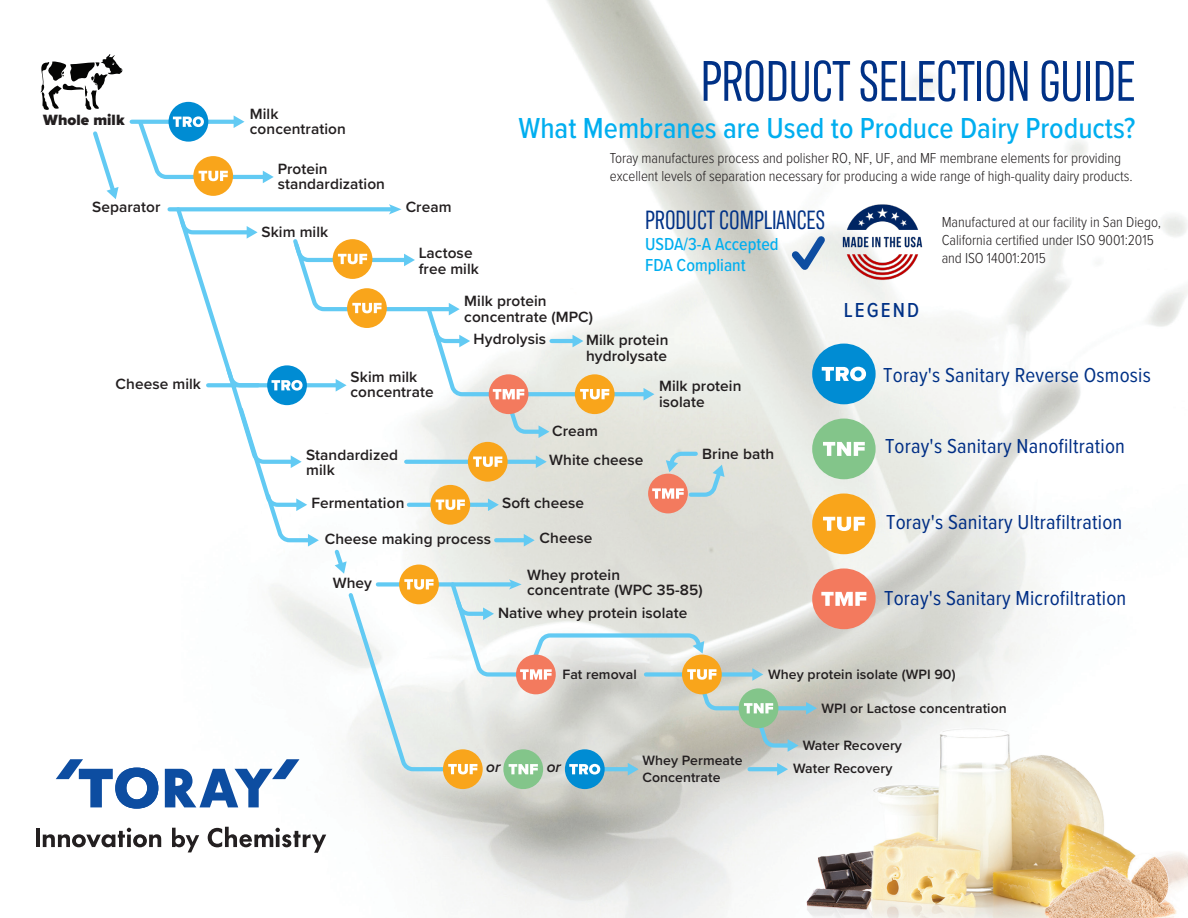
<style>
.page{position:relative;width:1188px;height:918px;background:#fff}
.page>*{position:absolute;margin:0;border:0;box-sizing:border-box;transform-origin:0 0}
.t1{font:58.5px "Antarctican Headline";letter-spacing:-.005em;color:#003186}
.t2{font:500 30px "Proxima Nova Cond";color:#00aeef}
.t3{font:27px "Antarctican Headline";color:#003186}
.t4{font:21px "Proxima Nova Cond";letter-spacing:.01em;color:#002e85}
.t5{font:21px "Proxima Nova Cond";letter-spacing:.01em;color:#003186}
.t6{font:500 21px "Proxima Nova Cond";letter-spacing:.1em;color:#003186}
.t7{font:500 18px "Proxima Nova Cond";color:#00aeef}
.t8{font:600 15.45px/15.5px "Proxima Nova";letter-spacing:.005em;color:#231f20}
.t9{font:900 15.45px "Proxima Nova";letter-spacing:.005em;color:#231f20}
.t10{font:italic 600 15.45px "Proxima Nova";color:#231f20}
.t11{font:300 15px/18px "Proxima Nova Cond";letter-spacing:-.005em;color:#231f20}
.t12{font:600 13.95px/16.8px "Proxima Nova";letter-spacing:.005em;color:#231f20}
</style>
<div class="page">
<img style="left:182px;top:0;width:1006px;height:918px">
<hr style="left:36px;top:828px;width:4px;height:19px;background:#231f20">
<svg style="left:43px;top:828px;width:118px;height:19px"></svg>
<svg style="left:172px;top:828px;width:27px;height:24px"></svg>
<svg style="left:208px;top:827px;width:118px;height:26px"></svg>
<svg style="left:56px;top:759px;width:102px;height:50px"></svg>
<img style="left:797px;top:698px;width:391px;height:220px">
<img style="left:812px;top:191px;width:142px;height:102px">
<svg style="left:132px;top:120px;width:3px;height:4px"></svg>
<svg style="left:93px;top:131px;width:26px;height:68px"></svg>
<svg style="left:40px;top:54px;width:82px;height:56px"></svg>
<div style="left:169px;top:102px;width:39px;height:40px;background:#008cd3;border-radius:50%"></div>
<div style="left:193px;top:156px;width:40px;height:40px;background:#f9a51b;border-radius:50%"></div>
<svg style="left:135px;top:115px;width:139px;height:68px"></svg>
<svg style="left:165px;top:204px;width:711px;height:603px"></svg>
<p class="t9" style="left:43px;top:108px;width:83px">Whole milk</p>
<p class="t8" style="left:92px;top:199px;width:70px">Separator</p>
<p class="t8" style="left:116px;top:375px;width:87px">Cheese milk</p>
<p class="t1" style="left:701px;top:41px;width:436px">PRODUCT SELECTION GUIDE</p>
<p class="t8" style="left:250px;top:105px;width:97px">Milk concentration</p>
<p class="t8" style="left:278px;top:160px;width:109px">Protein standardization</p>
<p class="t2" style="left:518px;top:106px;width:619px">What Membranes are Used to Produce Dairy Products?</p>
<p class="t11" style="left:610px;top:149px;width:524px">Toray manufactures process and polisher RO, NF, UF, and MF membrane elements for providing excellent levels of separation necessary for producing a wide range of high-quality dairy products.</p>
<p class="t11" style="left:942px;top:212px;width:221px">Manufactured at our facility in San Diego,<br>California certified under ISO 9001:2015 and ISO 14001:2015</p>
<p class="t8" style="left:406px;top:199px;width:47px">Cream</p>
<p class="t3" style="left:645px;top:202px;width:181px">PRODUCT COMPLIANCES</p>
<p class="t8" style="left:262px;top:223px;width:68px">Skim milk</p>
<p class="t7" style="left:645px;top:231px;width:135px">USDA/3-A Accepted</p>
<p class="t7" style="left:645px;top:252px;width:102px">FDA Compliant</p>
<p class="t8" style="left:419px;top:245px;width:62px">Lactose free milk</p>
<p class="t8" style="left:464px;top:293px;width:130px">Milk protein concentrate (MPC)</p>
<p class="t8" style="left:586px;top:332px;width:84px">Milk protein hydrolysate</p>
<p class="t8" style="left:659px;top:378px;width:84px">Milk protein isolate</p>
<p class="t6" style="left:844px;top:295px;width:77px">LEGEND</p>
<p class="t8" style="left:474px;top:331px;width:74px">Hydrolysis</p>
<p class="t5" style="left:883px;top:359px;width:269px">Toray's Sanitary Reverse Osmosis</p>
<p class="t8" style="left:351px;top:368px;width:85px">Skim milk concentrate</p>
<p class="t8" style="left:306px;top:446px;width:93px">Standardized milk</p>
<p class="t8" style="left:552px;top:423px;width:47px">Cream</p>
<p class="t8" style="left:549px;top:452px;width:96px">White cheese</p>
<p class="t8" style="left:311px;top:495px;width:95px">Fermentation</p>
<p class="t8" style="left:502px;top:495px;width:83px">Soft cheese</p>
<p class="t8" style="left:702px;top:445px;width:73px">Brine bath</p>
<p class="t8" style="left:325px;top:531px;width:168px">Cheese making process</p>
<p class="t8" style="left:333px;top:575px;width:41px">Whey</p>
<p class="t8" style="left:540px;top:530px;width:54px">Cheese</p>
<p class="t8" style="left:527px;top:566px;width:177px">Whey protein concentrate (WPC 35-85)</p>
<p class="t8" style="left:498px;top:605px;width:191px">Native whey protein isolate</p>
<h3 class="t4" style="left:885px;top:431px;width:241px">Toray's Sanitary Nanofiltration</h3>
<h3 class="t4" style="left:886px;top:507px;width:238px">Toray's Sanitary Ultrafiltration</h3>
<h3 class="t4" style="left:884px;top:582px;width:244px">Toray's Sanitary Microfiltration</h3>
<p class="t12" style="left:562px;top:665px;width:76px">Fat removal</p>
<p class="t12" style="left:768px;top:665px;width:189px">Whey protein isolate (WPI 90)</p>
<p class="t12" style="left:821px;top:699px;width:187px">WPI or Lactose concentration</p>
<p class="t12" style="left:803px;top:736px;width:101px">Water Recovery</p>
<p class="t12" style="left:642px;top:752px;width:102px">Whey Permeate<br>Concentrate</p>
<p class="t10" style="left:486px;top:755px;width:16px">or</p>
<p class="t12" style="left:793px;top:760px;width:101px">Water Recovery</p>
<p class="t10" style="left:547px;top:755px;width:16px">or</p>
</div>
